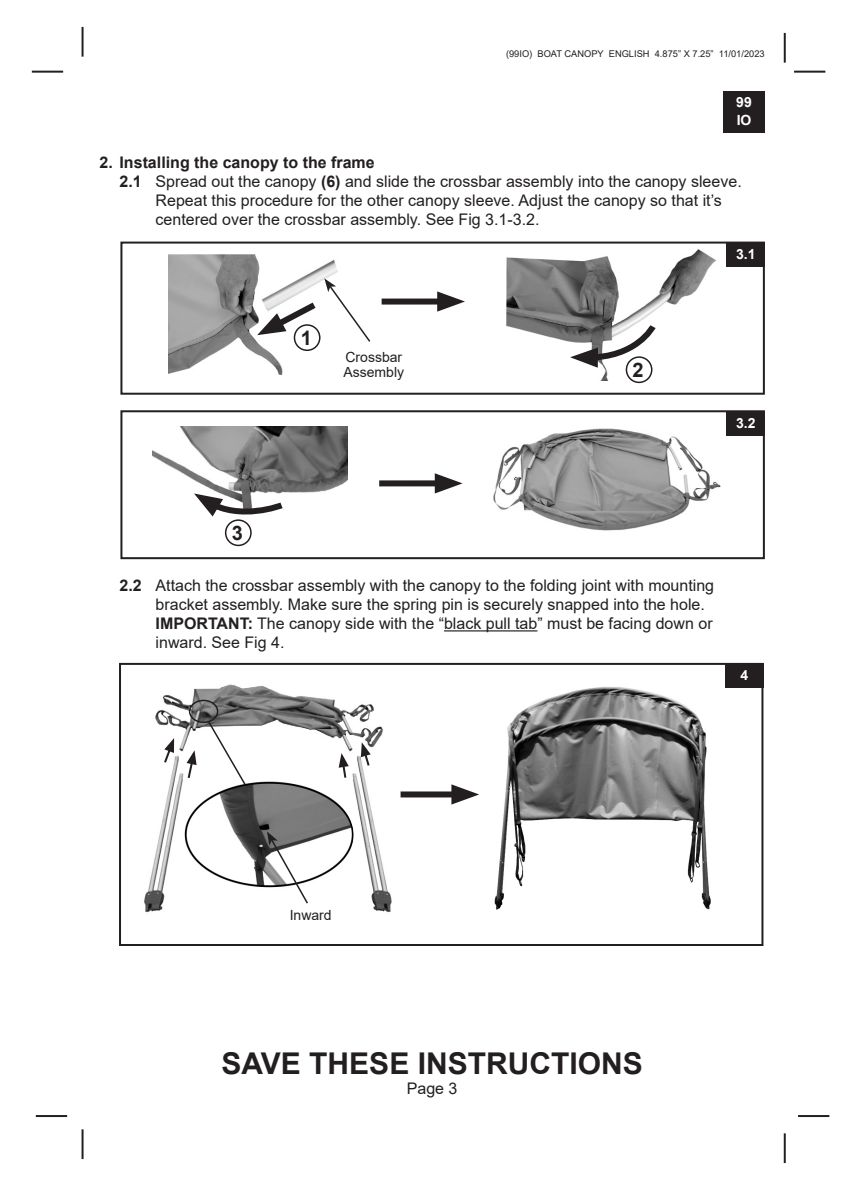
<style>
.page{position:relative;width:862px;height:1191px;background:#fff}
.page>*{position:absolute;margin:0;border:0;box-sizing:border-box;transform-origin:0 0}
.t1{font:700 30px "Arial";color:#231f20}
.t2{font:700 20px "Arial";color:#231f20}
.Paragraph_Style3{font:16px/19.2px "Arial";color:#231f20}
.Paragraph_Style3-2{font:700 16px "Arial";color:#231f20}
.Paragraph_Style3-3{font:14px/15.2px "Arial";color:#231f20}
.Paragraph_Style3-4{font:700 14px/18px "Arial";color:#fff}
.t3{font:9.2px "Arial";color:#231f20}
.s1{font-weight:700}
</style>
<div class="page">
<hr style="left:32px;top:71px;width:31px;height:2px;background:#231f20">
<hr style="left:36px;top:1115px;width:31px;height:2px;background:#231f20">
<hr style="left:794px;top:71px;width:31px;height:2px;background:#231f20">
<hr style="left:784px;top:33px;width:2px;height:30px;background:#231f20">
<hr style="left:798px;top:1115px;width:31px;height:2px;background:#231f20">
<hr style="left:82px;top:27px;width:2px;height:30px;background:#231f20">
<hr style="left:82px;top:1129px;width:2px;height:30px;background:#231f20">
<hr style="left:784px;top:1133px;width:2px;height:30px;background:#231f20">
<div style="left:723px;top:92px;width:41px;height:41px;background:#231f20"></div>
<hr style="left:444px;top:630px;width:93px;height:1px;background:#231f20">
<div style="left:725px;top:664px;width:38px;height:24px;background:#231f20"></div>
<div style="left:119px;top:663px;width:644px;height:283px;border:2px solid #231f20"></div>
<img style="left:144px;top:684px;width:248px;height:229px">
<img style="left:494px;top:687px;width:217px;height:223px">
<div style="left:400px;top:791px;width:62px;height:6px;background:#231f20"></div>
<svg style="left:451px;top:784px;width:28px;height:20px"></svg>
<svg style="left:162px;top:738px;width:12px;height:27px"></svg>
<svg style="left:186px;top:750px;width:11px;height:28px"></svg>
<svg style="left:339px;top:753px;width:10px;height:25px"></svg>
<svg style="left:361px;top:742px;width:10px;height:26px"></svg>
<div style="left:189px;top:699px;width:29px;height:24px;border:2px solid #231f20;border-radius:50%"></div>
<img style="left:183px;top:778px;width:171px;height:114px">
<svg style="left:267px;top:831px;width:42px;height:74px"></svg>
<svg style="left:206px;top:719px;width:41px;height:67px"></svg>
<div style="left:727px;top:242px;width:38px;height:25px;background:#231f20"></div>
<div style="left:120px;top:241px;width:645px;height:154px;border:2px solid #231f20"></div>
<img style="left:168px;top:255px;width:170px;height:119px">
<div style="left:294px;top:324px;width:26px;height:27px;border:2px solid #231f20;border-radius:50%"></div>
<img style="left:506px;top:249px;width:210px;height:131px">
<svg style="left:570px;top:321px;width:89px;height:47px"></svg>
<div style="left:626px;top:356px;width:26px;height:27px;border:2px solid #231f20;border-radius:50%"></div>
<svg style="left:257px;top:278px;width:114px;height:65px"></svg>
<div style="left:382px;top:298px;width:66px;height:6px;background:#231f20"></div>
<svg style="left:437px;top:291px;width:28px;height:21px"></svg>
<div style="left:727px;top:411px;width:38px;height:24px;background:#231f20"></div>
<div style="left:120px;top:410px;width:645px;height:149px;border:2px solid #231f20"></div>
<img style="left:493px;top:428px;width:228px;height:103px">
<div style="left:379px;top:480px;width:67px;height:6px;background:#231f20"></div>
<svg style="left:435px;top:473px;width:27px;height:20px"></svg>
<img style="left:152px;top:426px;width:195px;height:119px">
<svg style="left:194px;top:493px;width:93px;height:28px"></svg>
<div style="left:225px;top:519px;width:27px;height:27px;border:2px solid #231f20;border-radius:50%"></div>
<p class="t3" style="left:506px;top:48px;width:260px">(99IO) BOAT CANOPY ENGLISH 4.875” X 7.25” 11/01/2023</p>
<p class="Paragraph_Style3-4" style="left:736px;top:93px;width:17px">99<br>IO</p>
<p class="Paragraph_Style3-2" style="left:100px;top:151px;width:277px">2. Installing the canopy to the frame</p>
<p class="Paragraph_Style3" style="left:156px;top:171px;width:588px;text-indent:-36px"><span class="s1">2.1</span> Spread out the canopy <span class="s1">(6)</span> and slide the crossbar assembly into the canopy sleeve.<br>Repeat this procedure for the other canopy sleeve. Adjust the canopy so that it’s centered over the crossbar assembly. See Fig 3.1-3.2.</p>
<p class="t2" style="left:301px;top:324px;width:13px">1</p>
<p class="Paragraph_Style3-3" style="left:343px;top:349px;width:62px">Crossbar<br>Assembly</p>
<p class="t2" style="left:632px;top:356px;width:13px">2</p>
<p class="Paragraph_Style3-4" style="left:736px;top:245px;width:21px">3.1</p>
<p class="Paragraph_Style3-4" style="left:736px;top:414px;width:21px">3.2</p>
<p class="t2" style="left:232px;top:519px;width:13px">3</p>
<p class="Paragraph_Style3" style="left:156px;top:575px;width:560px;text-indent:-36px"><span class="s1">2.2</span> Attach the crossbar assembly with the canopy to the folding joint with mounting bracket assembly. Make sure the spring pin is securely snapped into the hole.<br><span class="s1">IMPORTANT:</span> The canopy side with the “black pull tab” must be facing down or inward. See Fig 4.</p>
<p class="Paragraph_Style3-4" style="left:740px;top:666px;width:9px">4</p>
<p class="Paragraph_Style3-3" style="left:290px;top:907px;width:44px">Inward</p>
<h1 class="t1" style="left:221px;top:1042px;width:423px">SAVE THESE INSTRUCTIONS</h1>
<p class="Paragraph_Style3" style="left:407px;top:1079px;width:52px">Page 3</p>
</div>
